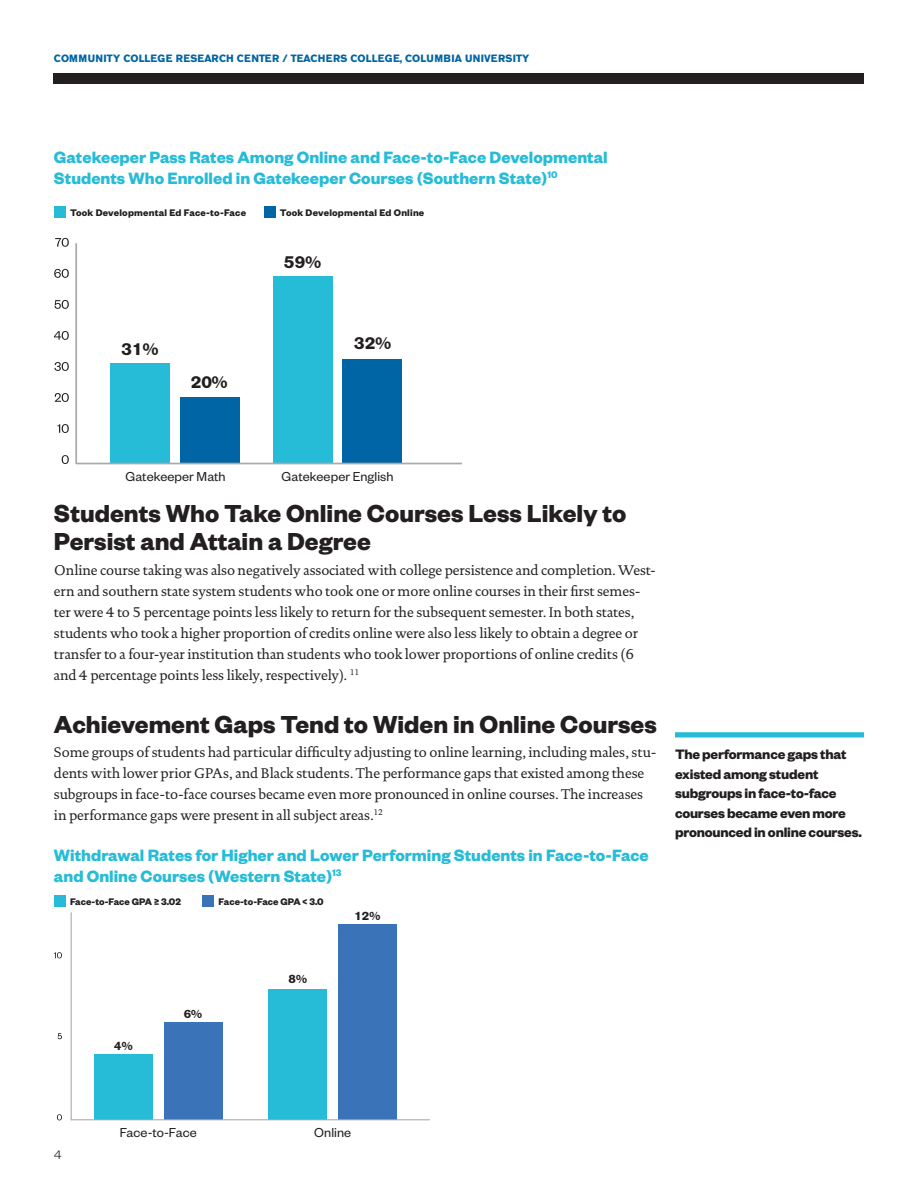
<style>
.page{position:relative;width:918px;height:1188px;background:#fff}
.page>*{position:absolute;margin:0;border:0;box-sizing:border-box;transform-origin:0 0}
.t1{font:700 27px/28.5px "Founders Grotesk";color:#231f20}
.t2{font:700 18px/21px "Founders Grotesk";color:#26bcd7}
.t3{font:700 16.95px "AG Old Face";color:#231f20}
.t4{font:700 15px/19.5px "Founders Grotesk";letter-spacing:-.015em;color:#231f20}
.t5{font:14.25px/21px "DTL Documenta TOT";letter-spacing:-.01em;color:#231f20}
.t6{font:14.25px "Founders Grotesk";letter-spacing:.01em;color:#231f20}
.t7{font:300 13.5px "Founders Grotesk";color:#231f20}
.t8{font:700 11.85px "AG Old Face";color:#231f20}
.t9{font:700 10.5px "AG Old Face";letter-spacing:.02em;color:#0065a4}
.t10{font:700 10.5px "Founders Grotesk";letter-spacing:.02em;color:#231f20}
.t11{font:700 10.5px "Founders Grotesk";letter-spacing:-.005em;color:#231f20}
</style>
<div class="page">
<div style="left:54px;top:73px;width:810px;height:11px;background:#231f20"></div>
<div style="left:675px;top:732px;width:189px;height:5px;background:#26bcd7"></div>
<div style="left:54px;top:895px;width:11px;height:12px;background:#26bcd7"></div>
<div style="left:202px;top:895px;width:12px;height:12px;background:#3b73b9"></div>
<div style="left:269px;top:989px;width:58px;height:131px;background:#26bcd7"></div>
<div style="left:338px;top:924px;width:58px;height:196px;background:#3b73b9"></div>
<hr style="left:71px;top:912px;width:1px;height:208px;background:#a7a9ac">
<svg style="left:57px;top:1114px;width:5px;height:6px"></svg>
<svg style="left:54px;top:952px;width:8px;height:6px"></svg>
<svg style="left:58px;top:1033px;width:4px;height:6px"></svg>
<div style="left:94px;top:1054px;width:58px;height:66px;background:#26bcd7"></div>
<div style="left:164px;top:1022px;width:58px;height:98px;background:#3b73b9"></div>
<hr style="left:71px;top:1119px;width:359px;height:1px;background:#a7a9ac">
<div style="left:54px;top:206px;width:11px;height:12px;background:#26bcd7"></div>
<div style="left:264px;top:206px;width:11px;height:12px;background:#0065a4"></div>
<div style="left:110px;top:363px;width:59px;height:100px;background:#26bcd7"></div>
<div style="left:180px;top:397px;width:59px;height:66px;background:#0065a4"></div>
<div style="left:273px;top:276px;width:60px;height:188px;background:#26bcd7"></div>
<div style="left:343px;top:359px;width:59px;height:105px;background:#0065a4"></div>
<hr style="left:75px;top:243px;width:2px;height:221px;background:#a7a9ac">
<hr style="left:77px;top:463px;width:385px;height:1px;background:#a7a9ac">
<svg style="left:55px;top:238px;width:14px;height:9px"></svg>
<svg style="left:54px;top:269px;width:15px;height:9px"></svg>
<svg style="left:54px;top:300px;width:15px;height:9px"></svg>
<svg style="left:54px;top:331px;width:15px;height:9px"></svg>
<svg style="left:55px;top:362px;width:14px;height:9px"></svg>
<svg style="left:55px;top:393px;width:14px;height:9px"></svg>
<svg style="left:57px;top:424px;width:12px;height:9px"></svg>
<svg style="left:62px;top:455px;width:7px;height:9px"></svg>
<p class="t9" style="left:54px;top:52px;width:477px">COMMUNITY COLLEGE RESEARCH CENTER / TEACHERS COLLEGE, COLUMBIA UNIVERSITY</p>
<p class="t2" style="left:54px;top:145px;width:555px">Gatekeeper Pass Rates Among Online and Face-to-Face Developmental<br>Students Who Enrolled in Gatekeeper Courses (Southern State)<sup>10</sup></p>
<p class="t10" style="left:70px;top:206px;width:178px">Took Developmental Ed Face-to-Face</p>
<p class="t10" style="left:280px;top:206px;width:146px">Took Developmental Ed Online</p>
<p class="t3" style="left:121px;top:339px;width:38px">31%</p>
<p class="t3" style="left:191px;top:372px;width:38px">20%</p>
<p class="t3" style="left:284px;top:252px;width:39px">59%</p>
<p class="t3" style="left:354px;top:333px;width:38px">32%</p>
<p class="t6" style="left:125px;top:468px;width:102px">Gatekeeper Math</p>
<p class="t6" style="left:282px;top:468px;width:114px">Gatekeeper English</p>
<p class="t1" style="left:54px;top:498px;width:574px">Students Who Take Online Courses Less Likely to<br>Persist and Attain a Degree</p>
<p class="t5" style="left:54px;top:559px;width:603px">Online course taking was also negatively associated with college persistence and completion. West&shy;ern and southern state system students who took one or more online courses in their first semes&shy;ter were 4 to 5 percentage points less likely to return for the subsequent semester. In both states, students who took a higher proportion of credits online were also less likely to obtain a degree or transfer to a four-year institution than students who took lower proportions of online credits (6 and 4 percentage points less likely, respectively). <sup>11</sup></p>
<p class="t1" style="left:54px;top:709px;width:604px">Achievement Gaps Tend to Widen in Online Courses</p>
<p class="t5" style="left:54px;top:742px;width:604px">Some groups of students had particular difficulty adjusting to online learning, including males, stu&shy;dents with lower prior GPAs, and Black students. The performance gaps that existed among these subgroups in face-to-face courses became even more pronounced in online courses. The increases in performance gaps were present in all subject areas.<sup>12</sup></p>
<p class="t2" style="left:54px;top:843px;width:596px">Withdrawal Rates for Higher and Lower Performing Students in Face-to-Face and Online Courses (Western State)<sup>13</sup></p>
<p class="t11" style="left:70px;top:895px;width:112px">Face-to-Face GPA ≥ 3.02</p>
<p class="t11" style="left:219px;top:895px;width:107px">Face-to-Face GPA &lt; 3.0</p>
<p class="t8" style="left:355px;top:909px;width:27px">12%</p>
<p class="t4" style="left:675px;top:744px;width:189px">The performance gaps that existed among student subgroups in face-to-face courses became even more pronounced in online courses.</p>
<p class="t8" style="left:114px;top:1038px;width:20px">4%</p>
<p class="t8" style="left:184px;top:1006px;width:20px">6%</p>
<p class="t8" style="left:289px;top:972px;width:20px">8%</p>
<p class="t7" style="left:54px;top:1146px;width:9px">4</p>
<p class="t6" style="left:120px;top:1123px;width:79px">Face-to-Face</p>
<p class="t6" style="left:314px;top:1123px;width:39px">Online</p>
</div>
